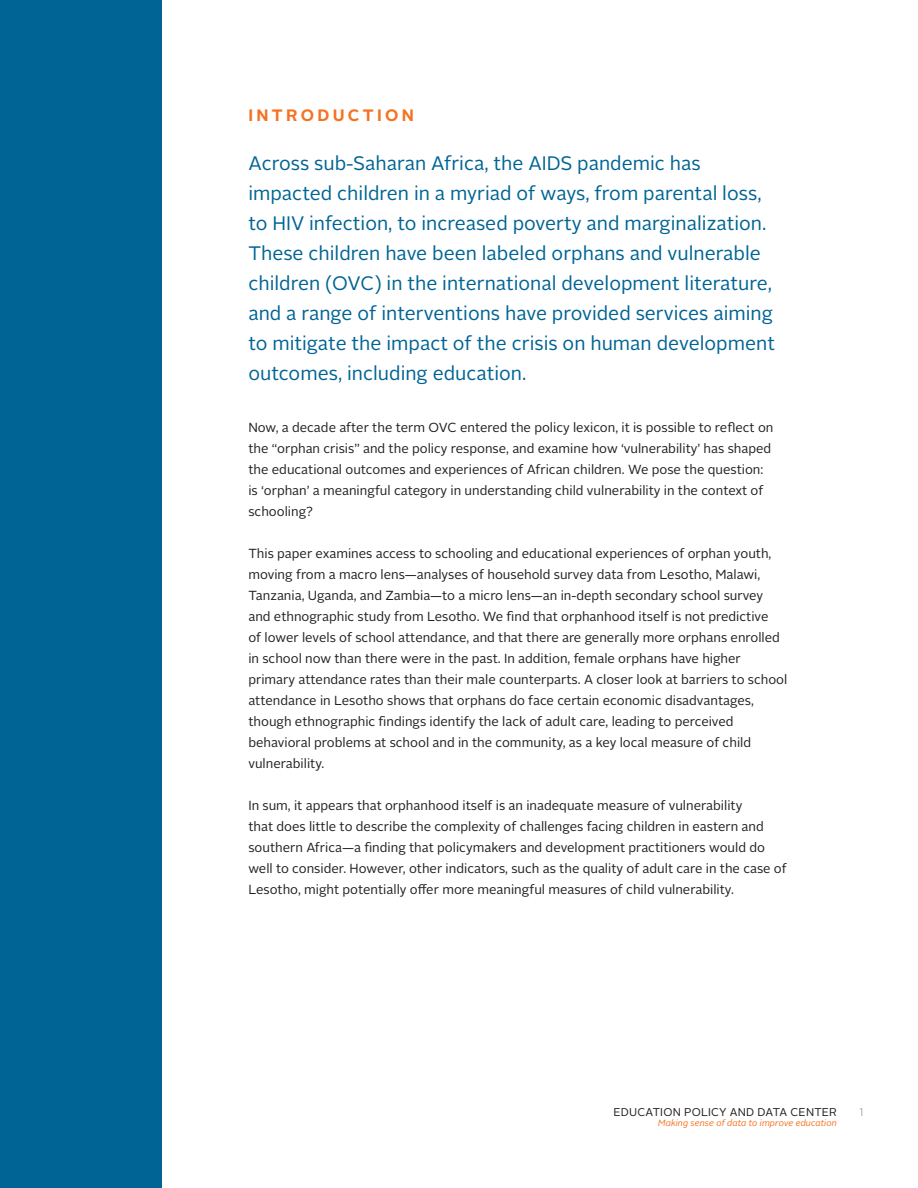
<style>
.page{position:relative;width:918px;height:1188px;background:#fff}
.page>*{position:absolute;margin:0;border:0;box-sizing:border-box;transform-origin:0 0}
.Blue_Intro_Paragraph{font:19.5px/30px "Alright Sans";color:#006494}
.t1{font:700 16.5px "Alright Sans";letter-spacing:.2em;color:#f47321}
.Body{font:13.2px/21px "Alright Sans";color:#231f20}
.t2{font:11.25px "Alright Sans";letter-spacing:.02em;color:#231f20}
.t3{font:11.25px "Alright Sans";color:#a2b1bb}
.t4{font:italic 9px "Alright Sans";color:#f47321}
</style>
<div class="page">
<div style="left:0;top:0;width:162px;height:1188px;background:#006494"></div>
<p class="t1" style="left:248px;top:103px;width:167px">INTRODUCTION</p>
<p class="Blue_Intro_Paragraph" style="left:248px;top:149px;width:528px">Across sub-Saharan Africa, the AIDS pandemic has impacted children in a myriad of ways, from parental loss, to HIV infection, to increased poverty and marginalization.<br>These children have been labeled orphans and vulnerable children (OVC) in the international development literature, and a range of interventions have provided services aiming to mitigate the impact of the crisis on human development outcomes, including education.</p>
<p class="Body" style="left:248px;top:417px;width:527px">Now, a decade after the term OVC entered the policy lexicon, it is possible to reflect on the “orphan crisis” and the policy response, and examine how ‘vulnerability’ has shaped the educational outcomes and experiences of African children. We pose the question: is ‘orphan’ a meaningful category in understanding child vulnerability in the context of schooling?</p>
<p class="Body" style="left:248px;top:543px;width:541px">This paper examines access to schooling and educational experiences of orphan youth, moving from a macro lens—analyses of household survey data from Lesotho, Malawi, Tanzania, Uganda, and Zambia—to a micro lens—an in-depth secondary school survey and ethnographic study from Lesotho. We find that orphanhood itself is not predictive<br>of lower levels of school attendance, and that there are generally more orphans enrolled in school now than there were in the past. In addition, female orphans have higher primary attendance rates than their male counterparts. A closer look at barriers to school attendance in Lesotho shows that orphans do face certain economic disadvantages, though ethnographic findings identify the lack of adult care, leading to perceived behavioral problems at school and in the community, as a key local measure of child vulnerability.</p>
<p class="Body" style="left:248px;top:795px;width:540px">In sum, it appears that orphanhood itself is an inadequate measure of vulnerability<br>that does little to describe the complexity of challenges facing children in eastern and southern Africa—a finding that policymakers and development practitioners would do well to consider. However, other indicators, such as the quality of adult care in the case of Lesotho, might potentially offer more meaningful measures of child vulnerability.</p>
<p class="t2" style="left:614px;top:1104px;width:225px">EDUCATION POLICY AND DATA CENTER</p>
<p class="t3" style="left:859px;top:1104px;width:6px">1</p>
<p class="t4" style="left:658px;top:1117px;width:180px">Making sense of data to improve education</p>
</div>
